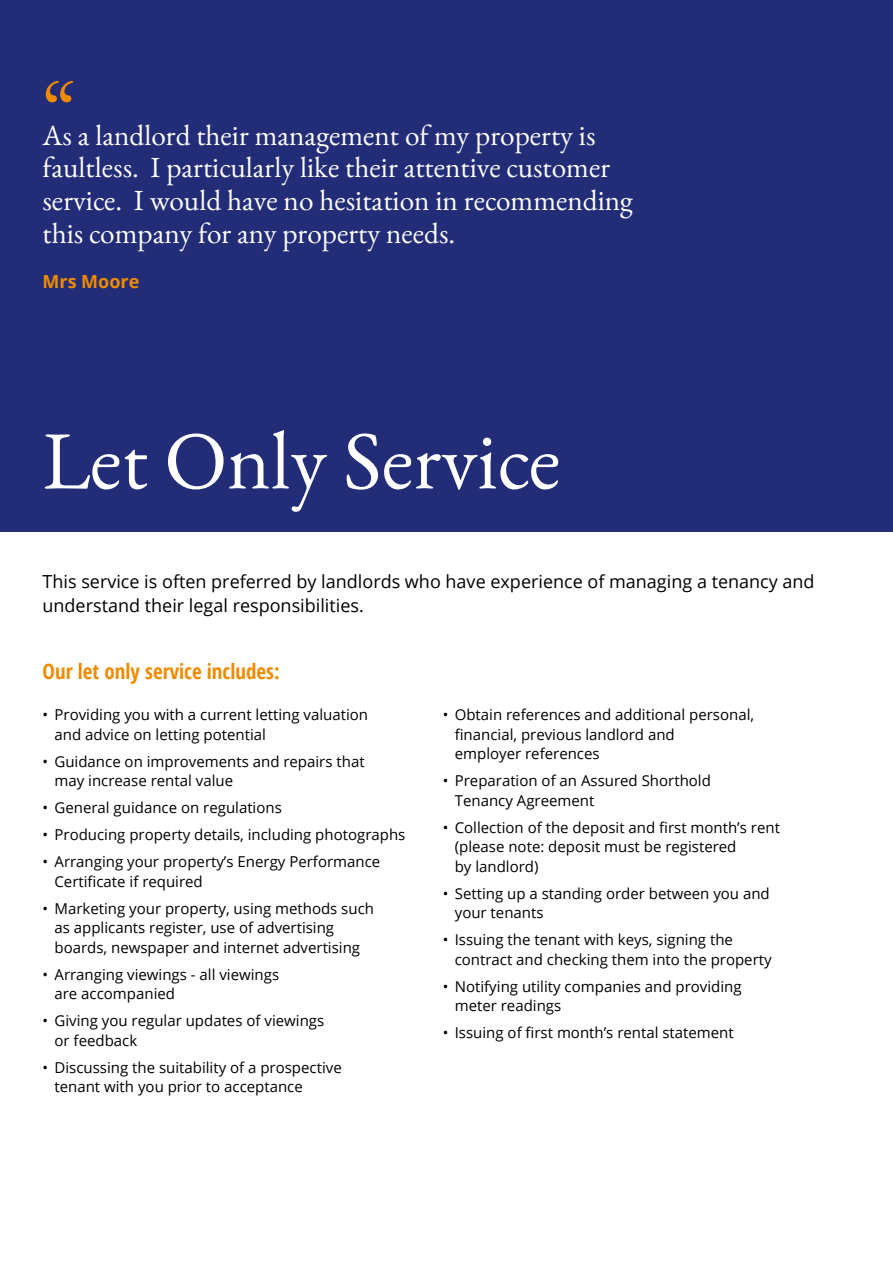
<style>
.page{position:relative;width:893px;height:1263px;background:#fff}
.page>*{position:absolute;margin:0;border:0;box-sizing:border-box;transform-origin:0 0}
.t1{font:82.5px "EB Garamond";color:#fff}
.t2{font:81px "EB Garamond";color:#ef8b00}
.t3{font:29.25px/32.7px "EB Garamond";color:#fff}
.t4{font:700 condensed 21px "Open Sans";color:#ef8b00}
.t5{font:18px/24px "Open Sans";color:#000}
.t6{font:700 18px "Open Sans";color:#ef8b00}
.t7{font:15px/19.5px "Open Sans";color:#000}
</style>
<div class="page">
<div style="left:0;top:0;width:893px;height:531px;background:#232c77"></div>
<h2 class="t2" style="left:43px;top:44px;width:36px">“</h2>
<h3 class="t3" style="left:43px;top:118px;width:592px">As a landlord their management of my property is faultless. I particularly like their attentive customer service. I would have no hesitation in recommending this company for any property needs.</h3>
<p class="t6" style="left:43px;top:268px;width:98px">Mrs Moore</p>
<h1 class="t1" style="left:43px;top:394px;width:520px">Let Only Service</h1>
<p class="t5" style="left:43px;top:569px;width:774px">This service is often preferred by landlords who have experience of managing a tenancy and understand their legal responsibilities.</p>
<h3 class="t4" style="left:43px;top:657px;width:239px">Our let only service includes:</h3>
<p class="t7" style="left:55px;top:705px;width:315px;text-indent:-12px">• Providing you with a current letting valuation and advice on letting potential</p>
<p class="t7" style="left:55px;top:751px;width:312px;text-indent:-12px">• Guidance on improvements and repairs that may increase rental value</p>
<p class="t7" style="left:43px;top:798px;width:241px">• General guidance on regulations</p>
<p class="t7" style="left:43px;top:825px;width:364px">• Producing property details, including photographs</p>
<p class="t7" style="left:55px;top:852px;width:327px;text-indent:-12px">• Arranging your property’s Energy Performance<br>Certificate if required</p>
<p class="t7" style="left:55px;top:898px;width:321px;text-indent:-12px">• Marketing your property, using methods such as applicants register, use of advertising boards, newspaper and internet advertising</p>
<p class="t7" style="left:55px;top:964px;width:226px;text-indent:-12px">• Arranging viewings - all viewings are accompanied</p>
<p class="t7" style="left:55px;top:1011px;width:271px;text-indent:-12px">• Giving you regular updates of viewings or feedback</p>
<p class="t7" style="left:55px;top:1057px;width:289px;text-indent:-12px">• Discussing the suitability of a prospective tenant with you prior to acceptance</p>
<p class="t7" style="left:455px;top:705px;width:301px;text-indent:-12px">• Obtain references and additional personal, financial, previous landlord and<br>employer references</p>
<p class="t7" style="left:455px;top:771px;width:258px;text-indent:-12px">• Preparation of an Assured Shorthold<br>Tenancy Agreement</p>
<p class="t7" style="left:455px;top:817px;width:327px;text-indent:-12px">• Collection of the deposit and first month’s rent (please note: deposit must be registered<br>by landlord)</p>
<p class="t7" style="left:455px;top:883px;width:317px;text-indent:-12px">• Setting up a standing order between you and your tenants</p>
<p class="t7" style="left:455px;top:930px;width:318px;text-indent:-12px">• Issuing the tenant with keys, signing the contract and checking them into the property</p>
<p class="t7" style="left:455px;top:976px;width:288px;text-indent:-12px">• Notifying utility companies and providing meter readings</p>
<p class="t7" style="left:443px;top:1023px;width:293px">• Issuing of first month’s rental statement</p>
</div>
